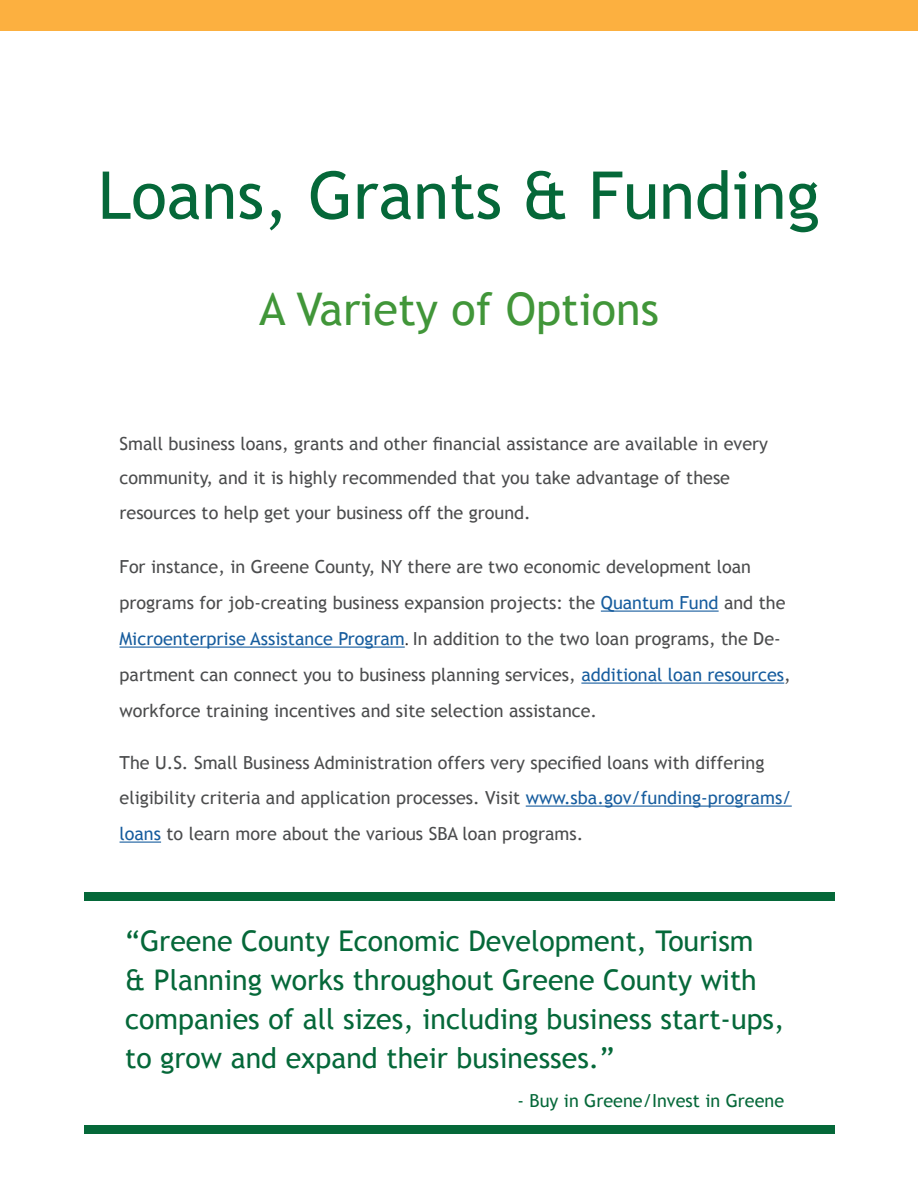
<style>
.page{position:relative;width:918px;height:1188px;background:#fff}
.page>*{position:absolute;margin:0;border:0;box-sizing:border-box;transform-origin:0 0}
.t1{font:66px "Trebuchet MS";color:#056839}
.t2{font:45px "Trebuchet MS";color:#419639}
.t3{font:28.5px/39px "Trebuchet MS";color:#056839}
.t4{font:18px/36px "Trebuchet MS";color:#4b4c4d}
.t5{font:18px "Trebuchet MS";color:#056839}
.s1{color:#175d9e}
.s2{font-family:"Minion Pro";color:#231f20}
</style>
<div class="page">
<hr style="left:601px;top:611px;width:118px;height:1px;background:#175d9e">
<hr style="left:120px;top:647px;width:285px;height:1px;background:#175d9e">
<hr style="left:581px;top:683px;width:203px;height:1px;background:#175d9e">
<hr style="left:526px;top:806px;width:266px;height:1px;background:#175d9e">
<hr style="left:120px;top:842px;width:41px;height:1px;background:#175d9e">
<div style="left:0;top:0;width:918px;height:31px;background:#fcb040"></div>
<div style="left:84px;top:892px;width:750px;height:10px;background:#056839"></div>
<div style="left:84px;top:1125px;width:750px;height:9px;background:#056839"></div>
<p class="t1" style="left:98px;top:157px;width:723px">Loans, Grants &amp; Funding</p>
<p class="t2" style="left:259px;top:282px;width:401px">A Variety of Options</p>
<p class="t4" style="left:120px;top:426px;width:650px;line-height:34.5px">Small business loans, grants and other financial assistance are available in every community, and it is highly recommended that you take advantage of these resources to help get your business off the ground.</p>
<p class="t4" style="left:120px;top:549px;width:673px">For instance, in Greene County, NY there are two economic development loan programs for job-creating business expansion projects: the <span class="s1">Quantum Fund</span> and the <span class="s1">Microenterprise Assistance Program</span><span class="s2">.</span> In addition to the two loan programs, the De&shy;partment can connect you to business planning services, <span class="s1">additional loan resources</span>, workforce training incentives and site selection assistance.</p>
<p class="t4" style="left:120px;top:746px;width:674px;line-height:35.2px">The U.S. Small Business Administration offers very specified loans with differing eligibility criteria and application processes. Visit <span class="s1">www.sba.gov/funding-programs/ loans</span> to learn more about the various SBA loan programs.</p>
<p class="t3" style="left:125px;top:921px;width:661px">“Greene County Economic Development, Tourism<br>&amp; Planning works throughout Greene County with companies of all sizes, including business start-ups, to grow and expand their businesses.”</p>
<p class="t5" style="left:518px;top:1090px;width:268px">- Buy in Greene/Invest in Greene</p>
</div>
